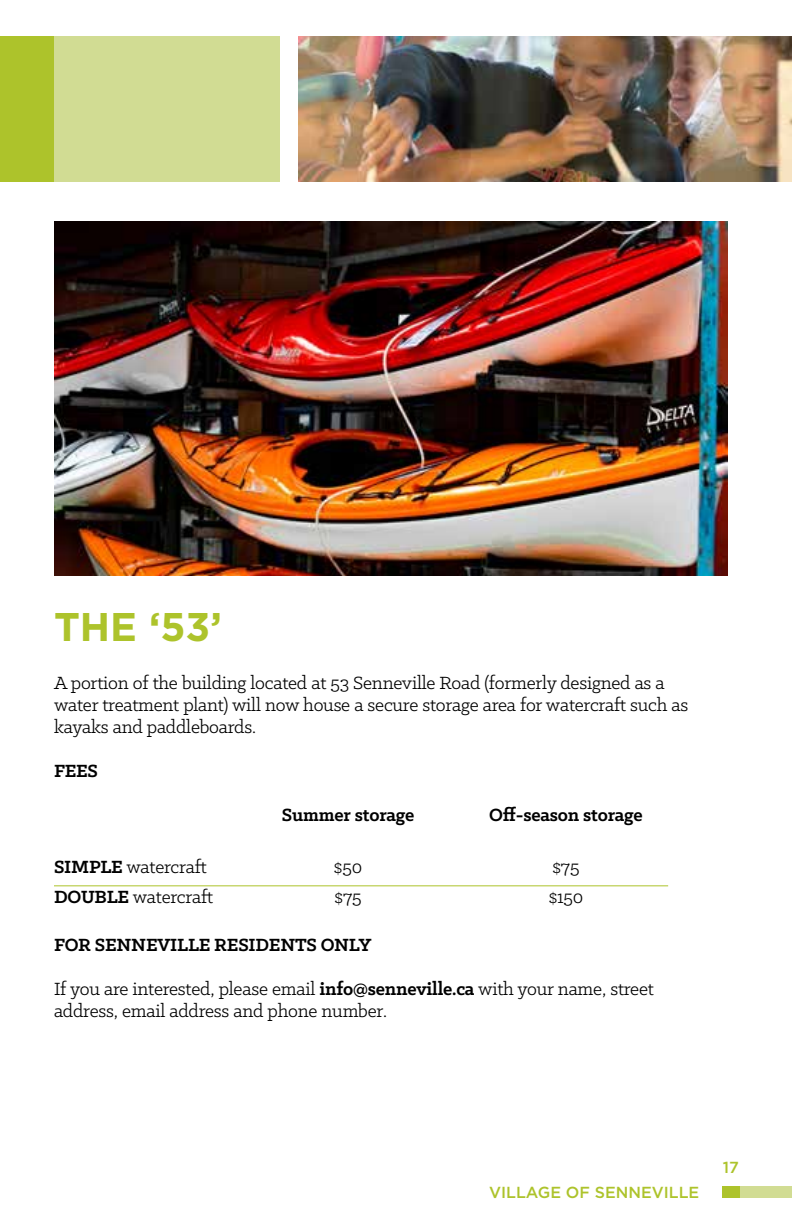
<style>
.page{position:relative;width:792px;height:1224px;background:#fff}
.page>*{position:absolute;margin:0;border:0;box-sizing:border-box;transform-origin:0 0}
.t1{font:700 40px "Gotham";color:#adc32b}
.t2{font:20px/22px "Klinic Slab";letter-spacing:-.01em;color:#000}
.t3{font:700 20px "Klinic Slab";letter-spacing:-.01em;color:#000}
.t4{font:500 16px "Gotham";color:#adc32b}
.s1{font-weight:700}
</style>
<div class="page">
<div style="left:54px;top:36px;width:225px;height:145px;background:#d1dc93"></div>
<div style="left:0;top:36px;width:54px;height:145px;background:#adc32b"></div>
<div style="left:740px;top:1187px;width:52px;height:11px;background:#d1dc93"></div>
<div style="left:723px;top:1187px;width:17px;height:11px;background:#adc32b"></div>
<img style="left:298px;top:36px;width:494px;height:145px">
<img style="left:54px;top:222px;width:674px;height:354px">
<hr style="left:54px;top:885px;width:614px;height:1px;background:#adc32b">
<h1 class="t1" style="left:54px;top:604px;width:169px">THE ‘53’</h1>
<p class="t2" style="left:54px;top:671px;width:636px">A portion of the building located at 53 Senneville Road (formerly designed as a water treatment plant) will now house a secure storage area for watercraft such as kayaks and paddleboards.</p>
<p class="t3" style="left:54px;top:758px;width:46px">FEES</p>
<p class="t3" style="left:282px;top:802px;width:134px">Summer storage</p>
<p class="t3" style="left:489px;top:802px;width:155px">Off-season storage</p>
<p class="t2" style="left:54px;top:855px;width:154px"><span class="s1">SIMPLE</span> watercraft</p>
<p class="t2" style="left:334px;top:855px;width:30px">$50</p>
<p class="t2" style="left:553px;top:855px;width:28px">$75</p>
<p class="t2" style="left:54px;top:885px;width:161px"><span class="s1">DOUBLE</span> watercraft</p>
<p class="t2" style="left:335px;top:885px;width:28px">$75</p>
<p class="t2" style="left:549px;top:885px;width:36px">$150</p>
<p class="t3" style="left:54px;top:932px;width:319px">FOR SENNEVILLE RESIDENTS ONLY</p>
<p class="t2" style="left:54px;top:977px;width:601px">If you are interested, please email <span class="s1">info@senneville.ca</span> with your name, street address, email address and phone number.</p>
<p class="t4" style="left:489px;top:1182px;width:212px">VILLAGE OF SENNEVILLE</p>
<p class="t4" style="left:723px;top:1157px;width:18px">17</p>
</div>
